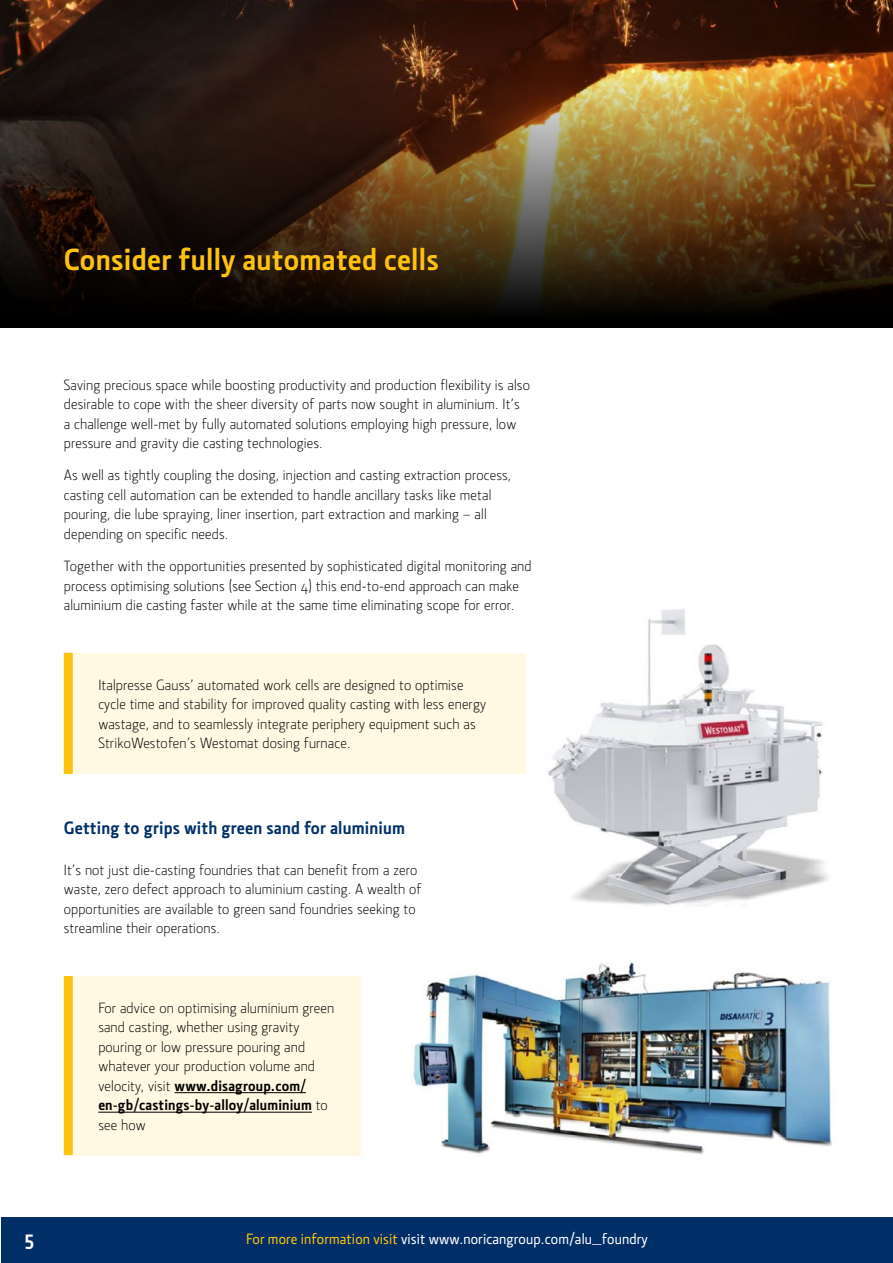
<style>
.page{position:relative;width:893px;height:1263px;background:#fff}
.page>*{position:absolute;margin:0;border:0;box-sizing:border-box;transform-origin:0 0}
.t1{font:700 30.75px "Section";letter-spacing:.01em;color:#ffc20e}
.t2{font:700 21px "Section";color:#fff}
.t3{font:700 18px "Section";letter-spacing:.01em;color:#002f67}
.t4{font:300 15px/19.5px "Section";letter-spacing:.01em;color:#000}
.t5{font:500 15px "Section";letter-spacing:.01em;color:#fff}
.s1{font-weight:700}
.s2{color:#ffc20e}
</style>
<div class="page">
<img style="left:0;top:1px;width:892px;height:326px">
<img style="left:413px;top:962px;width:420px;height:192px">
<img style="left:493px;top:609px;width:336px;height:297px">
<div style="left:1px;top:1217px;width:892px;height:46px;background:#002f67"></div>
<div style="left:73px;top:653px;width:452px;height:120px;background:#fff8e2"></div>
<div style="left:64px;top:653px;width:9px;height:121px;background:#ffc20e"></div>
<div style="left:73px;top:976px;width:288px;height:179px;background:#fff8e2"></div>
<hr style="left:175px;top:1092px;width:131px;height:1px;background:#000">
<hr style="left:98px;top:1112px;width:214px;height:1px;background:#000">
<div style="left:64px;top:976px;width:9px;height:179px;background:#ffc20e"></div>
<h1 class="t1" style="left:64px;top:240px;width:377px">Consider fully automated cells</h1>
<p class="t4" style="left:64px;top:375px;width:468px">Saving precious space while boosting productivity and production flexibility is also desirable to cope with the sheer diversity of parts now sought in aluminium. It’s a challenge well-met by fully automated solutions employing high pressure, low pressure and gravity die casting technologies.</p>
<p class="t4" style="left:64px;top:465px;width:449px">As well as tightly coupling the dosing, injection and casting extraction process, casting cell automation can be extended to handle ancillary tasks like metal pouring, die lube spraying, liner insertion, part extraction and marking – all depending on specific needs.</p>
<p class="t4" style="left:64px;top:556px;width:469px">Together with the opportunities presented by sophisticated digital monitoring and process optimising solutions (see Section 4) this end-to-end approach can make aluminium die casting faster while at the same time eliminating scope for error.</p>
<p class="t4" style="left:98px;top:674px;width:389px">Italpresse Gauss’ automated work cells are designed to optimise cycle time and stability for improved quality casting with less energy wastage, and to seamlessly integrate periphery equipment such as StrikoWestofen’s Westomat dosing furnace.</p>
<p class="t3" style="left:64px;top:816px;width:343px">Getting to grips with green sand for aluminium</p>
<p class="t4" style="left:64px;top:860px;width:359px">It’s not just die-casting foundries that can benefit from a zero waste, zero defect approach to aluminium casting. A wealth of opportunities are available to green sand foundries seeking to streamline their operations.</p>
<p class="t4" style="left:98px;top:998px;width:237px">For advice on optimising aluminium green sand casting, whether using gravity pouring or low pressure pouring and whatever your production volume and velocity, visit <span class="s1">www.disagroup.com/ en-gb/castings-by-alloy/aluminium</span> to see how</p>
<h2 class="t2" style="left:24px;top:1224px;width:11px">5</h2>
<p class="t5" style="left:246px;top:1229px;width:403px"><span class="s2">For more information visit</span> visit www.noricangroup.com/alu_foundry</p>
</div>
